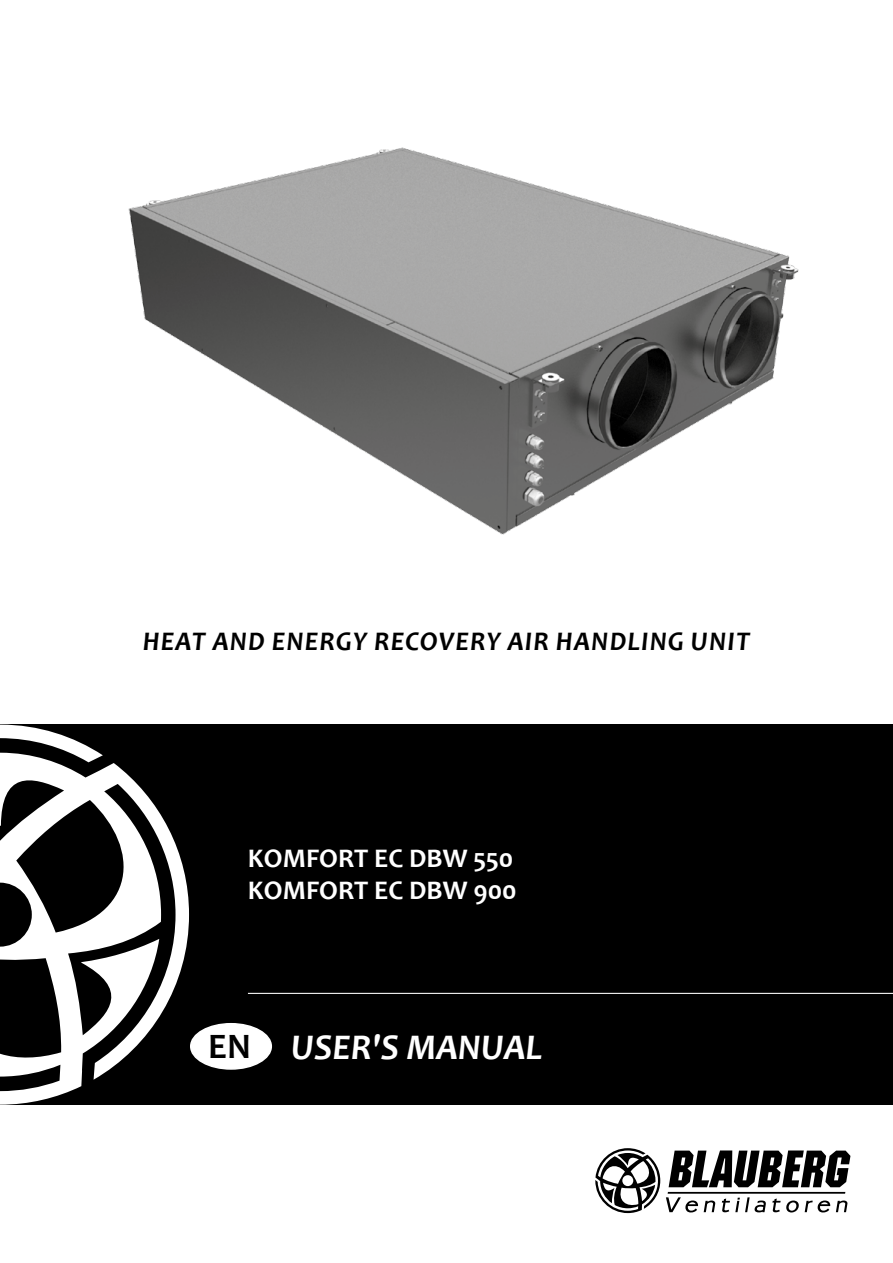
<style>
.page{position:relative;width:893px;height:1263px;background:#fff}
.page>*{position:absolute;margin:0;border:0;box-sizing:border-box;transform-origin:0 0}
.t1{font:italic 700 36.3px "Candara";color:#fff}
.t2{font:italic 700 27px "Candara";letter-spacing:.04em;color:#000}
.t3{font:700 27px/32.4px "Candara";color:#fff}
.s1{font-style:normal;font-size:36px;color:#000}
</style>
<div class="page">
<div style="left:0;top:724px;width:893px;height:381px;background:#000"></div>
<hr style="left:248px;top:993px;width:645px;height:1px;background:#fff">
<svg style="left:0;top:724px;width:189px;height:381px"></svg>
<svg style="left:595px;top:1148px;width:65px;height:65px"></svg>
<svg style="left:666px;top:1150px;width:184px;height:62px"></svg>
<div style="left:191px;top:1024px;width:80px;height:45px;background:#fff;border-radius:50%"></div>
<div style="left:190px;top:1023px;width:82px;height:47px;border:2px solid #fff;border-radius:50%"></div>
<img style="left:128px;top:147px;width:671px;height:388px">
<p class="t2" style="left:143px;top:624px;width:609px">HEAT AND ENERGY RECOVERY AIR HANDLING UNIT</p>
<p class="t3" style="left:248px;top:841px;width:270px">KOMFORT EC DBW 550<br>KOMFORT EC DBW 900</p>
<h1 class="t1" style="left:208px;top:1025px;width:336px"><span class="s1">EN</span> USER'S MANUAL</h1>
</div>
